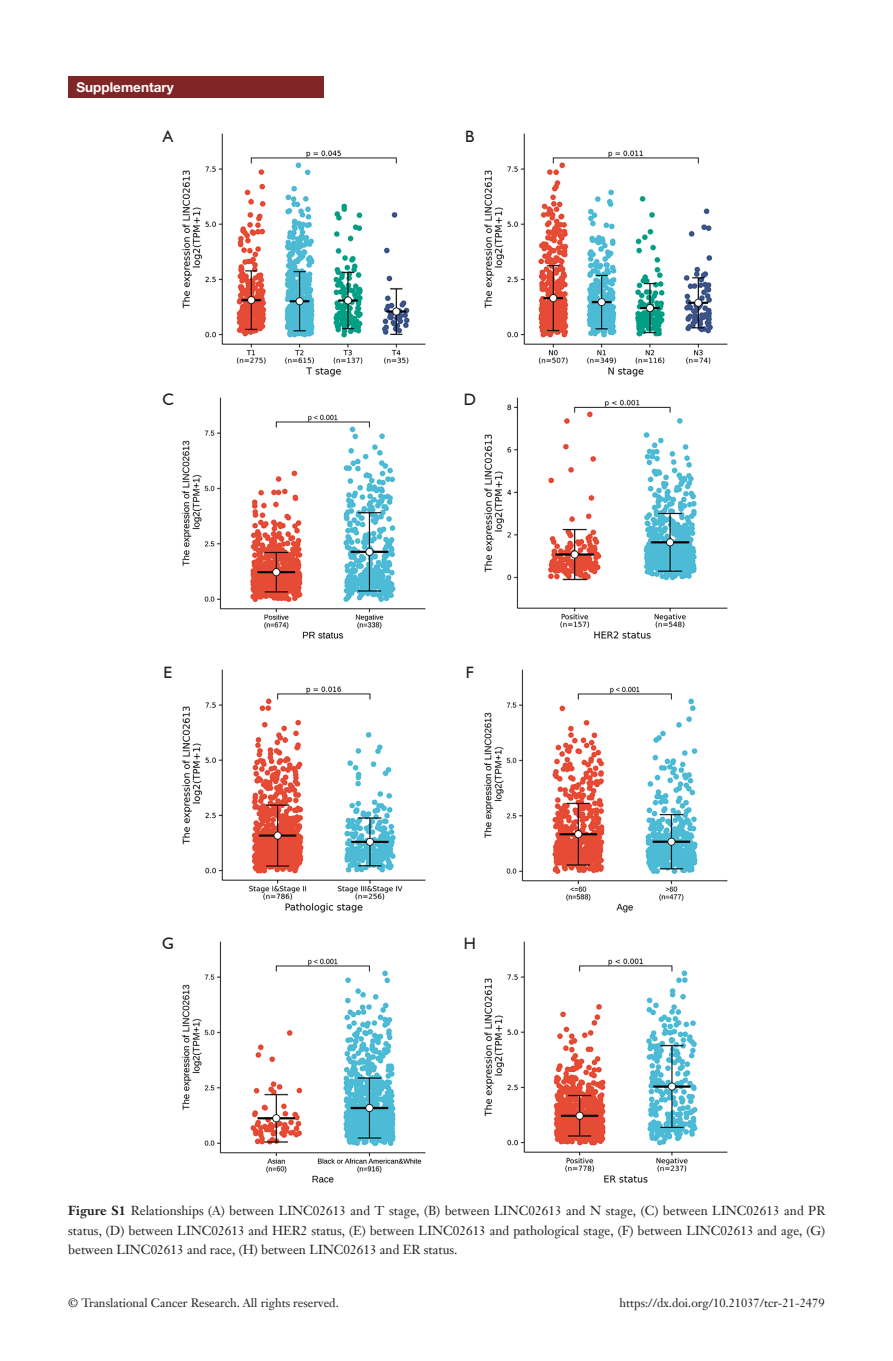
<style>
.page{position:relative;width:893px;height:1361px;background:#fff}
.page>*{position:absolute;margin:0;border:0;box-sizing:border-box;transform-origin:0 0}
.Cite{font:16.5px "Humanist 521 BT";color:#231f20}
.栏目{font:700 13.5px "Helvetica Neue LT Pro";color:#fff}
.t1{font:12.75px/19.5px "Janson Text LT";color:#231f20;text-align:justify}
.ZY-banquan{font:12px "Janson Text LT";color:#231f20}
.ZY-doi{font:12px "Janson Text LT";color:#231f20}
.s1{font-weight:700}
</style>
<div class="page">
<img style="left:182px;top:133px;width:244px;height:244px">
<img style="left:182px;top:397px;width:244px;height:242px">
<img style="left:182px;top:669px;width:244px;height:244px">
<img style="left:182px;top:941px;width:244px;height:242px">
<img style="left:484px;top:133px;width:244px;height:244px">
<img style="left:484px;top:397px;width:244px;height:242px">
<img style="left:484px;top:669px;width:244px;height:244px">
<img style="left:484px;top:941px;width:244px;height:242px">
<div style="left:68px;top:77px;width:255px;height:21px;background:#812627"></div>
<p class="栏目" style="left:77px;top:79px;width:99px">Supplementary</p>
<p class="Cite" style="left:163px;top:126px;width:12px">A</p>
<p class="Cite" style="left:465px;top:126px;width:11px">B</p>
<p class="Cite" style="left:162px;top:390px;width:13px">C</p>
<p class="Cite" style="left:464px;top:390px;width:14px">D</p>
<p class="Cite" style="left:164px;top:662px;width:10px">E</p>
<p class="Cite" style="left:466px;top:662px;width:10px">F</p>
<p class="Cite" style="left:162px;top:933px;width:13px">G</p>
<p class="Cite" style="left:464px;top:933px;width:14px">H</p>
<p class="t1" style="left:68px;top:1201px;width:758px"><span class="s1">Figure S1</span> Relationships (A) between LINC02613 and T stage, (B) between LINC02613 and N stage, (C) between LINC02613 and PR status, (D) between LINC02613 and HER2 status, (E) between LINC02613 and pathological stage, (F) between LINC02613 and age, (G) between LINC02613 and race, (H) between LINC02613 and ER status.</p>
<p class="ZY-banquan" style="left:68px;top:1295px;width:272px">© Translational Cancer Research. All rights reserved.</p>
<p class="ZY-doi" style="left:620px;top:1295px;width:206px">https://dx.doi.org/10.21037/tcr-21-2479</p>
</div>
